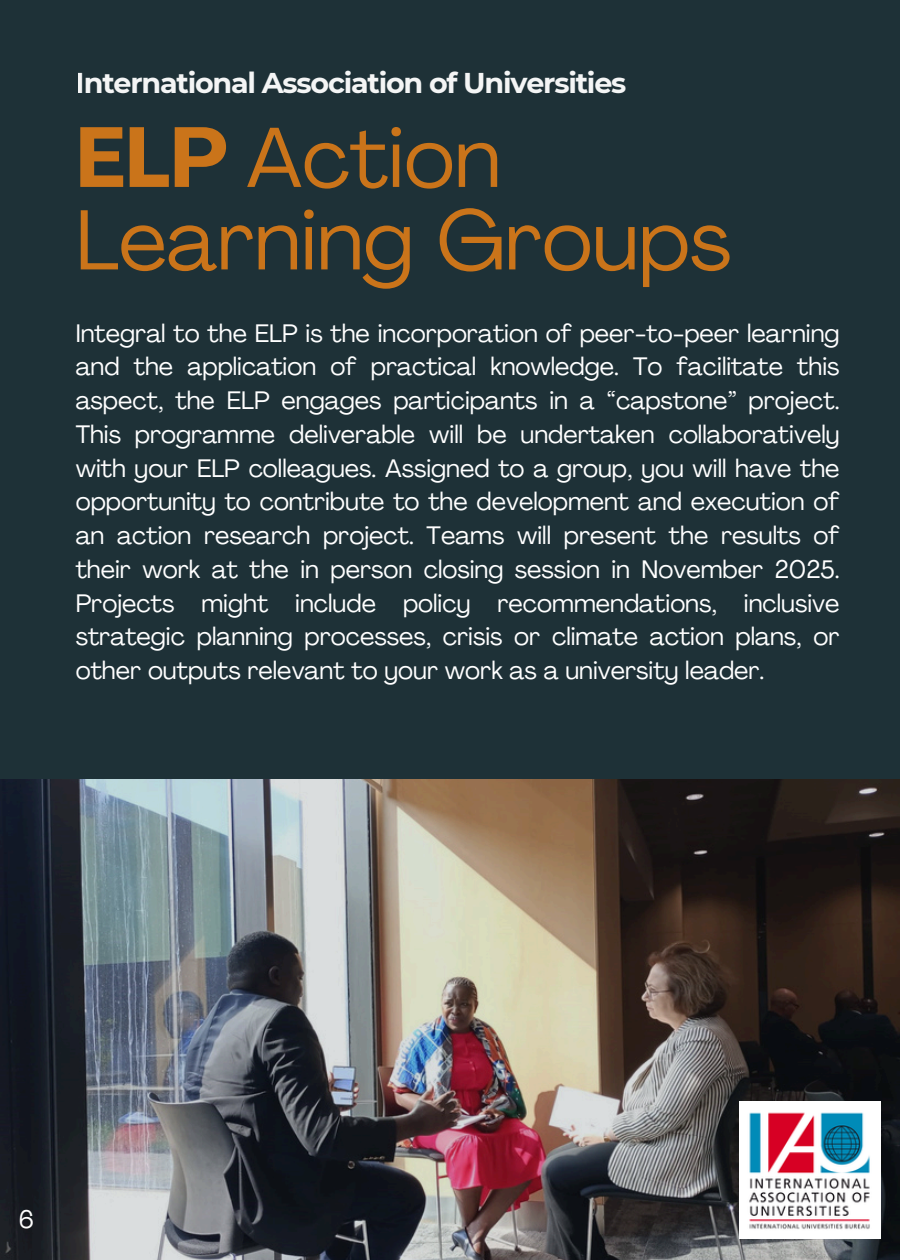
<style>
.page{position:relative;width:900px;height:1260px;background:#1e3137}
.page>*{position:absolute;margin:0;border:0;box-sizing:border-box;transform-origin:0 0}
.t1{font:84px/82.5px "Agrandir";color:#ca741a}
.t2{font:700 28.5px "Montserrat";letter-spacing:-.04em;color:#fefefe}
.t3{font:25px/33.8px "Agrandir";color:#fff;text-align:justify}
.t4{font:25px "Agrandir";color:#fefefe}
.s1{font-weight:700}
</style>
<div class="page">
<img style="left:0;top:780px;width:900px;height:480px">
<img style="left:739px;top:1102px;width:141px;height:137px">
<p class="t2" style="left:76px;top:65px;width:552px">International Association of Universities</p>
<h1 class="t1" style="left:76px;top:125px;width:657px"><span class="s1">ELP</span> Action<br>Learning Groups</h1>
<p class="t3" style="left:76px;top:318px;width:765px">Integral to the ELP is the incorporation of peer-to-peer learning and the application of practical knowledge. To facilitate this aspect, the ELP engages participants in a “capstone” project.<br>This programme deliverable will be undertaken collaboratively with your ELP colleagues. Assigned to a group, you will have the opportunity to contribute to the development and execution of an action research project. Teams will present the results of their work at the in person closing session in November 2025.<br>Projects might include policy recommendations, inclusive strategic planning processes, crisis or climate action plans, or other outputs relevant to your work as a university leader.</p>
<p class="t4" style="left:19px;top:1209px;width:17px">6</p>
</div>
